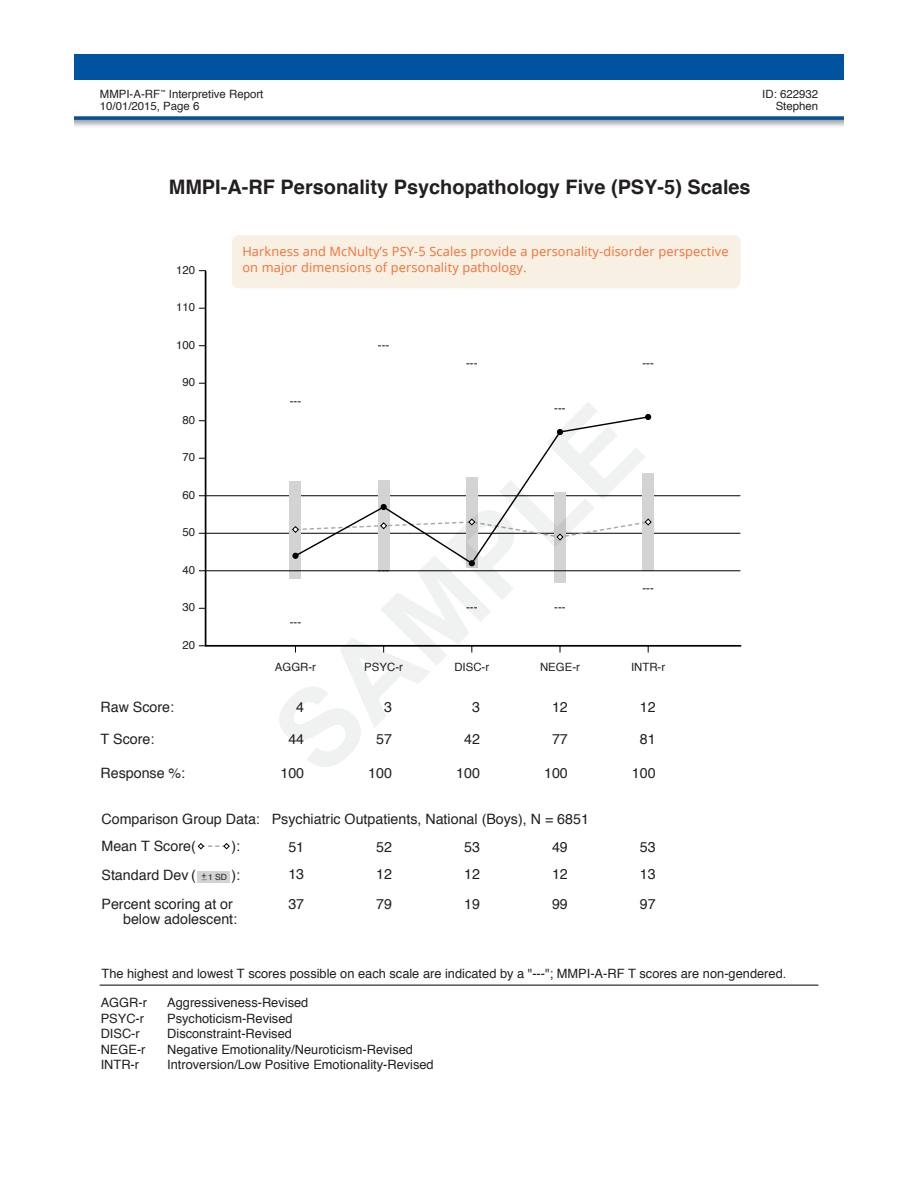
<style>
.page{position:relative;width:918px;height:1188px;background:#fff}
.page>*{position:absolute;margin:0;border:0;box-sizing:border-box;transform-origin:0 0}
.t1{font:700 19.95px "Helvetica";color:#231f20}
.t2{font:14.25px/15px "Helvetica";color:#231f20;text-align:right}
.t3{font:12.9px/15.5px "Helvetica";color:#231f20}
.t4{font:12.9px/15.5px "Open Sans";letter-spacing:.01em;color:#f27037}
.t5{font:11.4px "Helvetica";color:#231f20}
.t6{font:8.55px "Helvetica";color:#231f20}
</style>
<div class="page">
<hr style="left:205px;top:271px;width:1px;height:375px;background:#000">
<hr style="left:100px;top:985px;width:718px;height:1px;background:#000">
<hr style="left:206px;top:533px;width:534px;height:1px;background:#000">
<hr style="left:206px;top:495px;width:534px;height:1px;background:#000">
<svg style="left:198px;top:843px;width:31px;height:6px"></svg>
<svg style="left:198px;top:871px;width:32px;height:11px"></svg>
<svg style="left:531px;top:415px;width:115px;height:58px"></svg>
<svg style="left:290px;top:473px;width:364px;height:109px"></svg>
<svg style="left:557px;top:429px;width:6px;height:6px"></svg>
<svg style="left:646px;top:414px;width:5px;height:6px"></svg>
<hr style="left:206px;top:571px;width:534px;height:1px;background:#000">
<hr style="left:206px;top:645px;width:535px;height:2px;background:#000">
<div style="left:74px;top:54px;width:770px;height:26px;background:#00549f"></div>
<img style="left:74px;top:117px;width:770px;height:10px">
<div style="left:232px;top:235px;width:508px;height:53px;background:#f8f0e2;border-radius:6px"></div>
<p class="t5" style="left:100px;top:85px;width:165px">MMPI-A-RF<sup>™</sup> Interpretive Report</p>
<p class="t5" style="left:762px;top:85px;width:57px">ID: 622932</p>
<p class="t5" style="left:100px;top:97px;width:101px">10/01/2015, Page 6</p>
<p class="t5" style="left:776px;top:97px;width:44px">Stephen</p>
<p class="t1" style="left:169px;top:171px;width:584px">MMPI-A-RF Personality Psychopathology Five (PSY-5) Scales</p>
<p class="t5" style="left:176px;top:261px;width:21px">120</p>
<p class="t5" style="left:176px;top:298px;width:21px">110</p>
<p class="t5" style="left:176px;top:336px;width:21px">100</p>
<p class="t5" style="left:183px;top:373px;width:14px">90</p>
<p class="t5" style="left:183px;top:411px;width:14px">80</p>
<p class="t5" style="left:183px;top:448px;width:14px">70</p>
<p class="t5" style="left:183px;top:486px;width:14px">60</p>
<p class="t5" style="left:183px;top:523px;width:14px">50</p>
<p class="t5" style="left:183px;top:561px;width:14px">40</p>
<p class="t5" style="left:183px;top:598px;width:14px">30</p>
<p class="t5" style="left:183px;top:636px;width:14px">20</p>
<p class="t2" style="left:101px;top:700px;width:75px">Raw Score:</p>
<p class="t2" style="left:101px;top:732px;width:55px">T Score:</p>
<p class="t2" style="left:101px;top:766px;width:86px">Response %:</p>
<p class="t4" style="left:242px;top:243px;width:488px">Harkness and McNulty’s PSY-5 Scales provide a personality-disorder perspective on major dimensions of personality pathology.</p>
<p class="t5" style="left:290px;top:392px;width:13px">---</p>
<p class="t5" style="left:290px;top:613px;width:13px">---</p>
<p class="t5" style="left:378px;top:336px;width:13px">---</p>
<p class="t5" style="left:378px;top:561px;width:13px">---</p>
<p class="t5" style="left:466px;top:355px;width:13px">---</p>
<p class="t5" style="left:554px;top:400px;width:13px">---</p>
<p class="t5" style="left:466px;top:598px;width:13px">---</p>
<p class="t5" style="left:554px;top:598px;width:13px">---</p>
<p class="t5" style="left:643px;top:355px;width:13px">---</p>
<p class="t5" style="left:643px;top:580px;width:13px">---</p>
<p class="t5" style="left:275px;top:658px;width:43px">AGGR-r</p>
<p class="t5" style="left:364px;top:658px;width:40px">PSYC-r</p>
<p class="t5" style="left:454px;top:658px;width:36px">DISC-r</p>
<p class="t5" style="left:540px;top:658px;width:41px">NEGE-r</p>
<p class="t5" style="left:631px;top:658px;width:36px">INTR-r</p>
<p class="t2" style="left:296px;top:700px;width:9px">4</p>
<p class="t2" style="left:288px;top:732px;width:17px">44</p>
<p class="t2" style="left:280px;top:766px;width:25px">100</p>
<p class="t2" style="left:384px;top:700px;width:9px">3</p>
<p class="t2" style="left:376px;top:732px;width:17px">57</p>
<p class="t2" style="left:368px;top:766px;width:25px">100</p>
<p class="t2" style="left:472px;top:700px;width:9px">3</p>
<p class="t2" style="left:464px;top:732px;width:17px">42</p>
<p class="t2" style="left:456px;top:766px;width:25px">100</p>
<p class="t2" style="left:552px;top:700px;width:17px">12</p>
<p class="t2" style="left:552px;top:732px;width:17px">77</p>
<p class="t2" style="left:544px;top:766px;width:25px">100</p>
<p class="t2" style="left:640px;top:700px;width:17px">12</p>
<p class="t2" style="left:640px;top:732px;width:17px">81</p>
<p class="t2" style="left:632px;top:766px;width:25px">100</p>
<p class="t2" style="left:102px;top:812px;width:489px">Comparison Group Data: Psychiatric Outpatients, National (Boys), N = 6851</p>
<p class="t2" style="left:102px;top:838px;width:96px">Mean T Score(</p>
<p class="t2" style="left:232px;top:838px;width:10px">):</p>
<p class="t2" style="left:288px;top:840px;width:17px">51</p>
<p class="t2" style="left:376px;top:840px;width:17px">52</p>
<p class="t2" style="left:464px;top:840px;width:17px">53</p>
<p class="t2" style="left:552px;top:840px;width:17px">49</p>
<p class="t2" style="left:640px;top:840px;width:17px">53</p>
<p class="t2" style="left:288px;top:867px;width:17px">13</p>
<p class="t2" style="left:376px;top:867px;width:17px">12</p>
<p class="t2" style="left:464px;top:867px;width:17px">12</p>
<p class="t2" style="left:552px;top:867px;width:17px">12</p>
<p class="t2" style="left:640px;top:867px;width:17px">13</p>
<p class="t2" style="left:102px;top:868px;width:96px">Standard Dev (</p>
<p class="t2" style="left:232px;top:868px;width:10px">):</p>
<p class="t6" style="left:202px;top:870px;width:27px">+1 SD</p>
<p class="t6" style="left:202px;top:869px;width:6px">_</p>
<p class="t2" style="left:102px;top:897px;width:137px">Percent scoring at or below adolescent:</p>
<p class="t2" style="left:288px;top:897px;width:17px">37</p>
<p class="t2" style="left:376px;top:897px;width:17px">79</p>
<p class="t2" style="left:464px;top:897px;width:17px">19</p>
<p class="t2" style="left:552px;top:897px;width:17px">99</p>
<p class="t2" style="left:640px;top:897px;width:17px">97</p>
<p class="t3" style="left:102px;top:966px;width:686px">The highest and lowest T scores possible on each scale are indicated by a "---"; MMPI-A-RF T scores are non-gendered.</p>
<p class="t3" style="left:101px;top:996px;width:48px">AGGR-r<br>PSYC-r<br>DISC-r<br>NEGE-r<br>INTR-r</p>
<p class="t3" style="left:167px;top:996px;width:268px">Aggressiveness-Revised Psychoticism-Revised<br>Disconstraint-Revised<br>Negative Emotionality/Neuroticism-Revised Introversion/Low Positive Emotionality-Revised</p>
</div>
